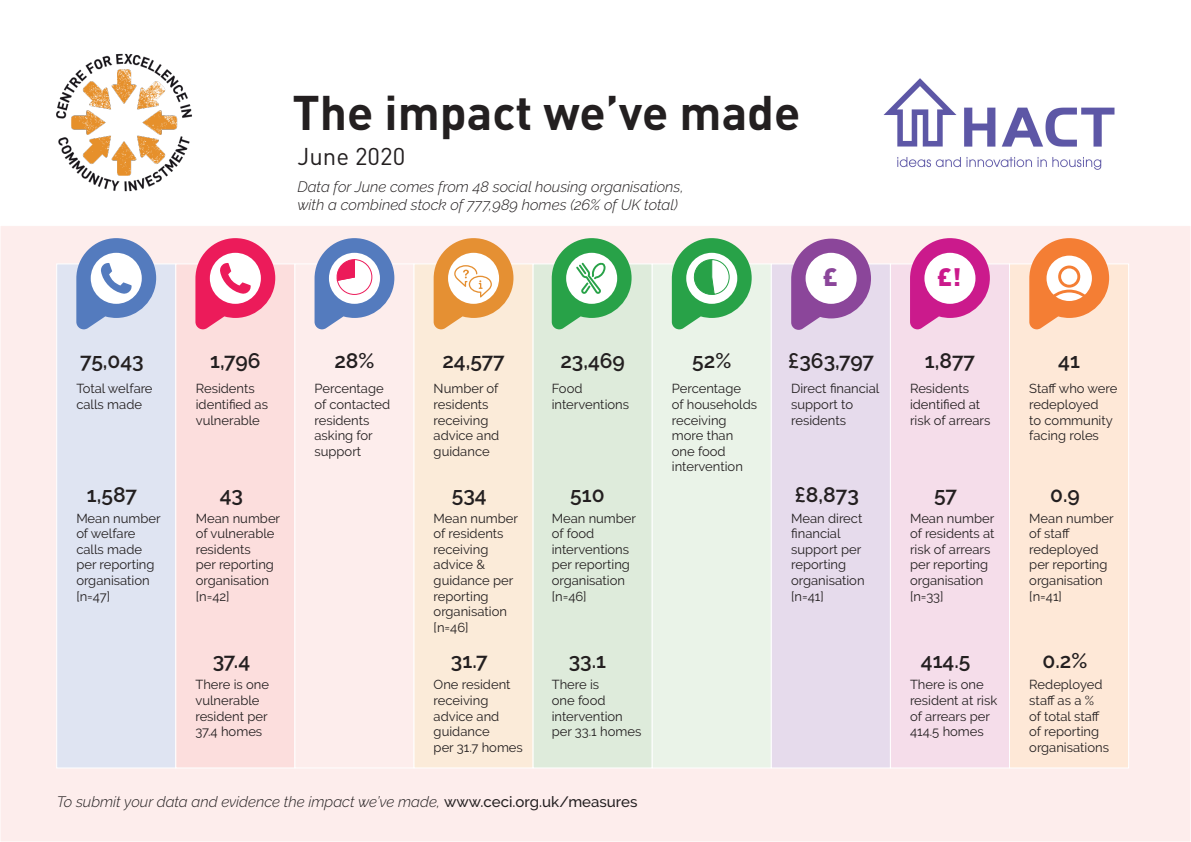
<style>
.page{position:relative;width:1191px;height:842px;background:#fff}
.page>*{position:absolute;margin:0;border:0;box-sizing:border-box;transform-origin:0 0}
.t1{font:700 48px "DIN";color:#231f20}
.t2{font:900 25px "DIN";color:#cb1a8c}
.t3{font:900 25px "DIN";color:#8b469a}
.t4{font:24px "DIN";color:#231f20}
.t5{font:600 21px "Raleway";color:#231f20}
.t6{font:italic 300 15px/18px "Raleway";color:#231f20}
.t7{font:13px/15.6px "Raleway";color:#231f20}
.s1{font-weight:500;font-style:normal}
</style>
<div class="page">
<div style="left:0;top:226px;width:1191px;height:616px;background:#fdedec"></div>
<img style="left:883px;top:78px;width:232px;height:92px">
<div style="left:56px;top:263px;width:120px;height:505px;background:#dfe4f2;border:1px solid #fff"></div>
<div style="left:175px;top:263px;width:120px;height:505px;background:#fcdedd;border:1px solid #fff"></div>
<div style="left:294px;top:263px;width:120px;height:505px;background:#fdedec;border:1px solid #fff"></div>
<div style="left:413px;top:263px;width:120px;height:505px;background:#fbebd9;border:1px solid #fff"></div>
<div style="left:532px;top:263px;width:120px;height:505px;background:#deebdb;border:1px solid #fff"></div>
<div style="left:651px;top:263px;width:121px;height:505px;background:#eaf3e8;border:1px solid #fff"></div>
<div style="left:771px;top:263px;width:120px;height:505px;background:#e6dbec;border:1px solid #fff"></div>
<div style="left:890px;top:263px;width:120px;height:505px;background:#f5ddea;border:1px solid #fff"></div>
<div style="left:1009px;top:263px;width:120px;height:505px;background:#fee8d7;border:1px solid #fff"></div>
<svg style="left:1029px;top:238px;width:80px;height:91px"></svg>
<svg style="left:791px;top:239px;width:80px;height:91px"></svg>
<div style="left:805px;top:253px;width:51px;height:51px;background:#fff;border-radius:50%"></div>
<svg style="left:910px;top:238px;width:80px;height:91px"></svg>
<img style="left:56px;top:53px;width:136px;height:139px">
<div style="left:924px;top:253px;width:51px;height:51px;background:#fff;border-radius:50%"></div>
<svg style="left:552px;top:238px;width:79px;height:91px"></svg>
<svg style="left:433px;top:238px;width:80px;height:91px"></svg>
<svg style="left:195px;top:238px;width:80px;height:91px"></svg>
<svg style="left:76px;top:238px;width:80px;height:91px"></svg>
<svg style="left:314px;top:238px;width:80px;height:91px"></svg>
<svg style="left:672px;top:238px;width:80px;height:91px"></svg>
<h1 class="t1" style="left:292px;top:81px;width:509px">The impact we’ve made</h1>
<h3 class="t4" style="left:297px;top:141px;width:109px">June 2020</h3>
<h3 class="t5" style="left:80px;top:349px;width:65px">75,043</h3>
<p class="t7" style="left:76px;top:381px;width:78px">Total welfare calls made</p>
<h3 class="t5" style="left:87px;top:482px;width:52px">1,587</h3>
<p class="t7" style="left:76px;top:510px;width:86px">Mean number of welfare calls made per reporting organisation [n=47]</p>
<p class="t6" style="left:297px;top:178px;width:388px">Data for June comes from 48 social housing organisations, with a combined stock of 777,989 homes (26% of UK total)</p>
<h2 class="t3" style="left:823px;top:260px;width:16px">£</h2>
<h2 class="t2" style="left:937px;top:260px;width:26px">£!</h2>
<h3 class="t5" style="left:210px;top:349px;width:52px">1,796</h3>
<h3 class="t5" style="left:334px;top:349px;width:42px">28%</h3>
<h3 class="t5" style="left:442px;top:349px;width:64px">24,577</h3>
<h3 class="t5" style="left:560px;top:349px;width:66px">23,469</h3>
<h3 class="t5" style="left:692px;top:349px;width:41px">52%</h3>
<h3 class="t5" style="left:788px;top:349px;width:87px">£363,797</h3>
<h3 class="t5" style="left:925px;top:349px;width:52px">1,877</h3>
<h3 class="t5" style="left:1058px;top:349px;width:23px">41</h3>
<p class="t7" style="left:196px;top:381px;width:74px">Residents identified as vulnerable</p>
<p class="t7" style="left:314px;top:381px;width:77px">Percentage of contacted residents asking for support</p>
<p class="t7" style="left:433px;top:381px;width:67px">Number of residents receiving advice and guidance</p>
<h3 class="t5" style="left:220px;top:482px;width:25px">43</h3>
<p class="t7" style="left:196px;top:510px;width:86px">Mean number of vulnerable residents<br>per reporting organisation [n=42]</p>
<h3 class="t5" style="left:452px;top:482px;width:36px">534</h3>
<p class="t7" style="left:433px;top:510px;width:86px">Mean number of residents receiving advice &amp; guidance per reporting organisation [n=46]</p>
<h3 class="t5" style="left:213px;top:649px;width:39px">37.4</h3>
<p class="t7" style="left:195px;top:677px;width:75px">There is one vulnerable resident per<br>37.4 homes</p>
<h3 class="t5" style="left:451px;top:649px;width:38px">31.7</h3>
<p class="t7" style="left:433px;top:677px;width:91px">One resident receiving advice and guidance<br>per 31.7 homes</p>
<p class="t7" style="left:552px;top:381px;width:79px">Food interventions</p>
<p class="t7" style="left:672px;top:381px;width:87px">Percentage<br>of households receiving more than one food intervention</p>
<h3 class="t5" style="left:570px;top:482px;width:36px">510</h3>
<p class="t7" style="left:552px;top:510px;width:86px">Mean number of food interventions per reporting organisation [n=46]</p>
<h3 class="t5" style="left:569px;top:649px;width:39px">33.1</h3>
<p class="t7" style="left:552px;top:677px;width:91px">There is<br>one food intervention per 33.1 homes</p>
<p class="t7" style="left:791px;top:381px;width:90px">Direct financial support to residents</p>
<h3 class="t5" style="left:795px;top:482px;width:66px">£8,873</h3>
<p class="t7" style="left:791px;top:510px;width:75px">Mean direct financial support per reporting organisation [n=41]</p>
<p class="t7" style="left:910px;top:381px;width:82px">Residents identified at risk of arrears</p>
<h3 class="t5" style="left:934px;top:482px;width:24px">57</h3>
<p class="t7" style="left:910px;top:510px;width:86px">Mean number of residents at risk of arrears per reporting organisation [n=33]</p>
<h3 class="t5" style="left:921px;top:649px;width:51px">414.5</h3>
<p class="t7" style="left:910px;top:677px;width:89px">There is one resident at risk of arrears per<br>414.5 homes</p>
<p class="t7" style="left:1029px;top:381px;width:90px">Staff who were redeployed<br>to community facing roles</p>
<h3 class="t5" style="left:1050px;top:482px;width:31px">0.9</h3>
<p class="t7" style="left:1029px;top:510px;width:86px">Mean number of staff redeployed per reporting organisation [n=41]</p>
<h3 class="t5" style="left:1042px;top:649px;width:46px">0.2%</h3>
<p class="t7" style="left:1029px;top:677px;width:81px">Redeployed staff as a % of total staff of reporting organisations</p>
<p class="t6" style="left:57px;top:792px;width:582px">To submit your data and evidence the impact we’ve made, <span class="s1">www.ceci.org.uk/measures</span></p>
</div>
